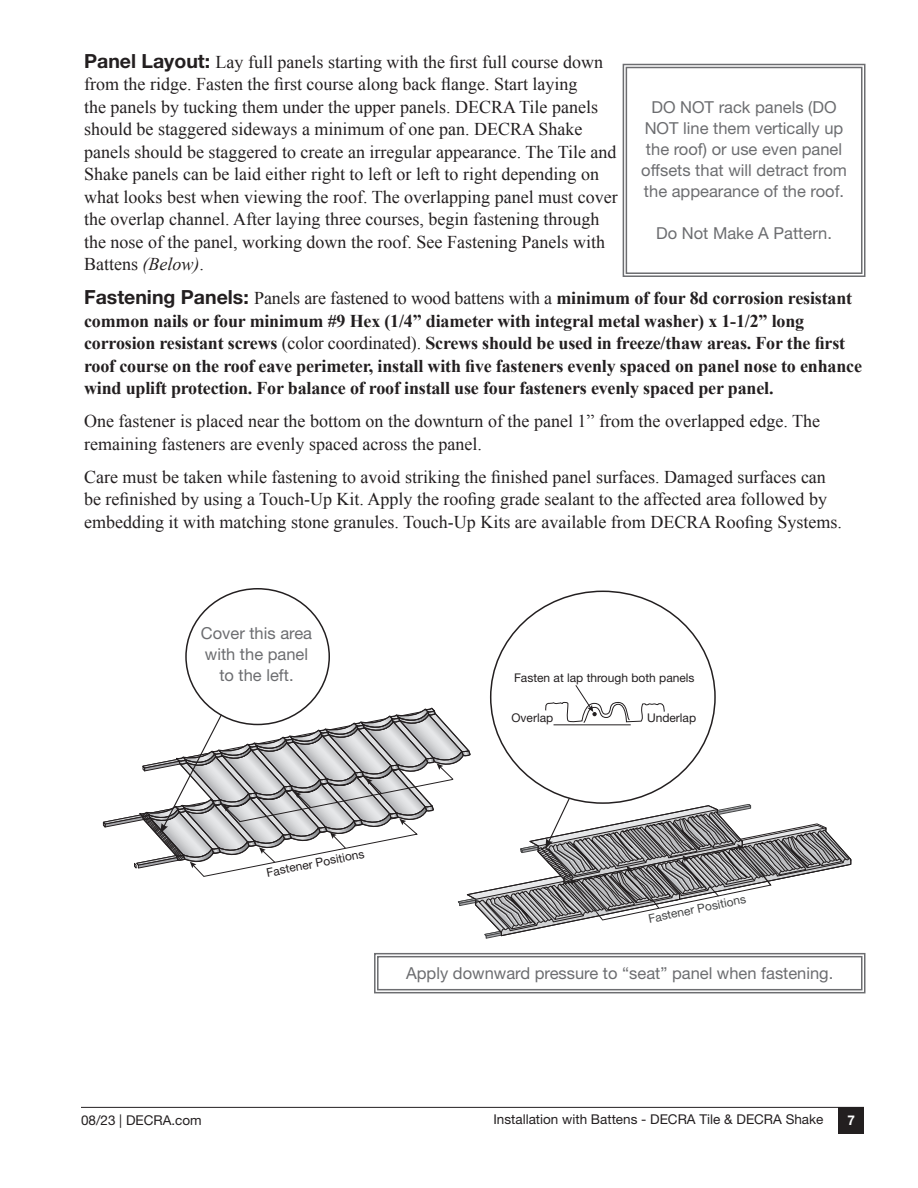
<style>
.page{position:relative;width:918px;height:1188px;background:#fff}
.page>*{position:absolute;margin:0;border:0;box-sizing:border-box;transform-origin:0 0}
.t1{font:18px/22.5px "Times New Roman";color:#231f20}
.t2{font:700 18px/22.5px "Times New Roman";letter-spacing:-.01em;color:#231f20}
.t3{font:16.5px/21px "Helvetica Neue LT Std";color:#6c6d70}
.t4{font:13.5px "Helvetica Neue LT Std";color:#231f20}
.t5{font:700 13.5px "Helvetica Neue LT Std";color:#fff}
.t6{font:12px "Helvetica Neue LT Std";color:#231f20}
.t7{font:12px "Helvetica Neue LT Std";color:#454647}
.s1{font-family:"Helvetica Neue LT Std";font-weight:700;font-size:19.5px}
.s2{font-style:italic}
.s3{font-family:"Helvetica Neue LT Std";font-size:19.5px}
.s4{font-weight:400}
</style>
<div class="page">
<hr style="left:81px;top:1107px;width:783px;height:1px;background:#231f20">
<div style="left:839px;top:1107px;width:25px;height:27px;background:#231f20"></div>
<svg style="left:622px;top:63px;width:244px;height:214px"></svg>
<div style="left:626px;top:67px;width:236px;height:207px;border:1px solid #6c6d70"></div>
<svg style="left:374px;top:953px;width:492px;height:41px"></svg>
<div style="left:377px;top:956px;width:485px;height:34px;border:1px solid #6c6d70"></div>
<svg style="left:103px;top:684px;width:748px;height:255px"></svg>
<p class="t1" style="left:84px;top:50px;width:535px"><span class="s1">Panel Layout:</span> Lay full panels starting with the first full course down from the ridge. Fasten the first course along back flange. Start laying<br>the panels by tucking them under the upper panels. DECRA Tile panels should be staggered sideways a minimum of one pan. DECRA Shake panels should be staggered to create an irregular appearance. The Tile and Shake panels can be laid either right to left or left to right depending on what looks best when viewing the roof. The overlapping panel must cover the overlap channel. After laying three courses, begin fastening through the nose of the panel, working down the roof. See Fastening Panels with Battens <span class="s2">(Below)</span>.</p>
<p class="t2" style="left:84px;top:287px;width:779px"><span class="s3">Fastening Panels:</span> <span class="s4">Panels are fastened to wood battens with a</span> minimum of four 8d corrosion resistant common nails or four minimum #9 Hex (1/4” diameter with integral metal washer) x 1-1/2” long corrosion resistant screws <span class="s4">(color coordinated).</span> Screws should be used in freeze/thaw areas. For the first roof course on the roof eave perimeter, install with five fasteners evenly spaced on panel nose to enhance wind uplift protection. For balance of roof install use four fasteners evenly spaced per panel.</p>
<p class="t1" style="left:84px;top:410px;width:737px">One fastener is placed near the bottom on the downturn of the panel 1” from the overlapped edge. The remaining fasteners are evenly spaced across the panel.</p>
<p class="t1" style="left:84px;top:465px;width:759px">Care must be taken while fastening to avoid striking the finished panel surfaces. Damaged surfaces can be refinished by using a Touch-Up Kit. Apply the roofing grade sealant to the affected area followed by embedding it with matching stone granules. Touch-Up Kits are available from DECRA Roofing Systems.</p>
<p class="t3" style="left:651px;top:97px;width:187px">DO NOT rack panels (DO</p>
<p class="t3" style="left:645px;top:118px;width:200px">NOT line them vertically up</p>
<p class="t3" style="left:646px;top:139px;width:198px">the roof) or use even panel</p>
<p class="t3" style="left:641px;top:160px;width:207px">offsets that will detract from</p>
<p class="t3" style="left:644px;top:181px;width:202px">the appearance of the roof.</p>
<p class="t3" style="left:656px;top:223px;width:177px">Do Not Make A Pattern.</p>
<p class="t3" style="left:201px;top:622px;width:113px">Cover this area with the panel</p>
<p class="t3" style="left:219px;top:664px;width:76px">to the left.</p>
<p class="t6" style="left:514px;top:670px;width:182px">Fasten at lap through both panels</p>
<p class="t6" style="left:511px;top:711px;width:43px">Overlap</p>
<p class="t6" style="left:647px;top:711px;width:51px">Underlap</p>
<p class="t6" style="left:265px;top:865px;width:101px;rotate:-11deg">Fastener Positions</p>
<p class="t7" style="left:647px;top:912px;width:101px;rotate:-12deg">Fastener Positions</p>
<p class="t3" style="left:406px;top:962px;width:429px">Apply downward pressure to “seat” panel when fastening.</p>
<p class="t4" style="left:81px;top:1112px;width:122px">08/23 | DECRA.com</p>
<p class="t4" style="left:493px;top:1111px;width:332px">Installation with Battens - DECRA Tile &amp; DECRA Shake</p>
<p class="t5" style="left:848px;top:1111px;width:9px">7</p>
</div>
